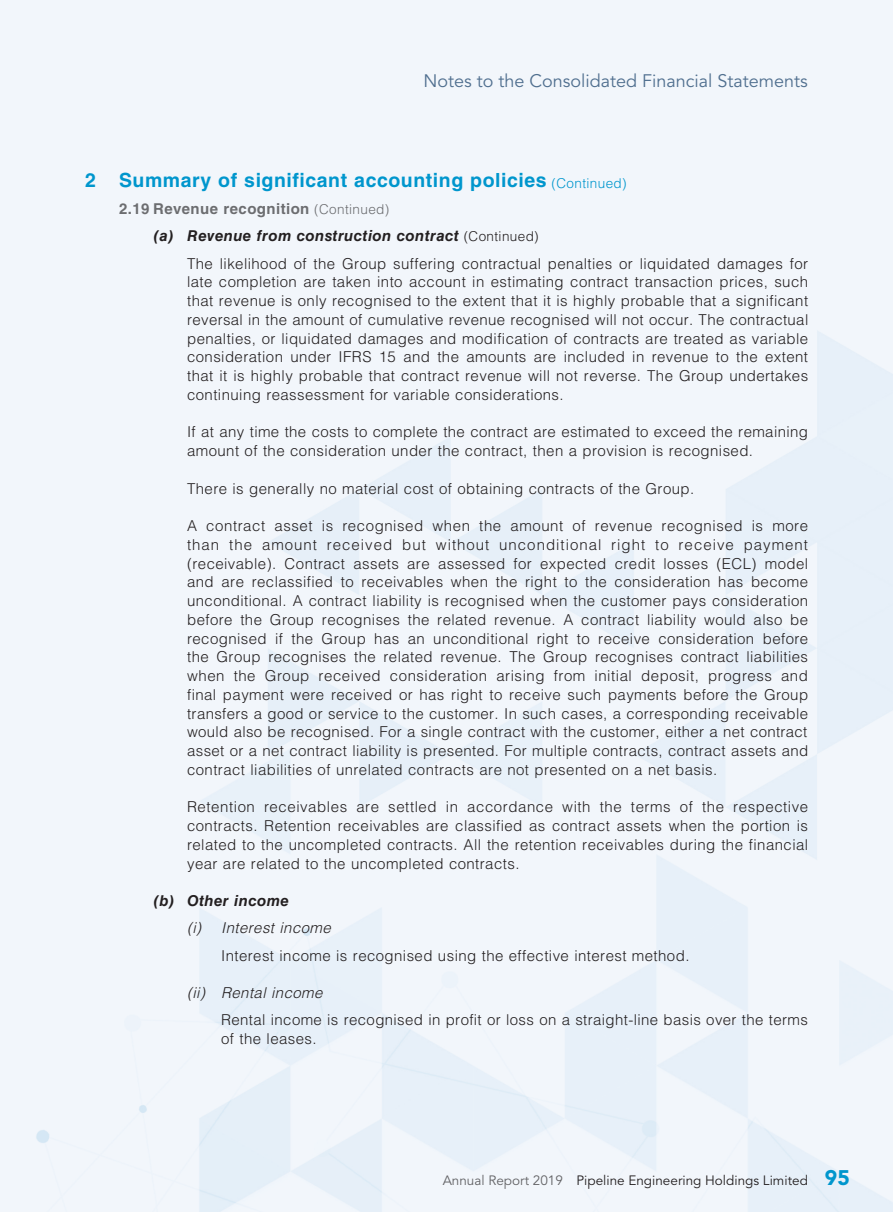
<style>
.page{position:relative;width:893px;height:1212px;background:#fff}
.page>*{position:absolute;margin:0;border:0;box-sizing:border-box;transform-origin:0 0}
._01_H1{font:700 19.5px "Helvetica LT Std";letter-spacing:.03em;color:#0096cd}
.t1{font:18px "Avenir LT Std";color:#506f8f}
._00_txt{font:300 15px/18.8px "Helvetica LT Std";letter-spacing:.03em;color:#231f20;text-align:justify}
._03_H3{font:italic 700 15px "Helvetica LT Std";letter-spacing:.03em;color:#231f20}
._02_H2{font:700 15px "Helvetica LT Std";letter-spacing:.03em;color:#6c6d70}
._04_H4{font:italic 300 15px "Helvetica LT Std";letter-spacing:.03em;color:#231f20}
.t2{font:13.5px "Avenir LT Std";color:#231f20}
.s1{font-weight:300;font-size:13.5px}
.s2{font-weight:300;font-style:normal;font-size:13.5px}
.s3{color:#636366}
.s4{font-weight:900;font-size:21px;color:#0096cd}
</style>
<div class="page">
<p class="t1" style="left:424px;top:71px;width:386px">Notes to the Consolidated Financial Statements</p>
<p class="_01_H1" style="left:85px;top:168px;width:543px">2 Summary of significant accounting policies <span class="s1">(Continued)</span></p>
<p class="_02_H2" style="left:119px;top:200px;width:272px">2.19 Revenue recognition <span class="s1">(Continued)</span></p>
<p class="_03_H3" style="left:153px;top:227px;width:387px">(a) Revenue from construction contract <span class="s2">(Continued)</span></p>
<p class="_00_txt" style="left:187px;top:254px;width:623px">The likelihood of the Group suffering contractual penalties or liquidated damages for late completion are taken into account in estimating contract transaction prices, such that revenue is only recognised to the extent that it is highly probable that a significant reversal in the amount of cumulative revenue recognised will not occur. The contractual penalties, or liquidated damages and modification of contracts are treated as variable consideration under IFRS 15 and the amounts are included in revenue to the extent that it is highly probable that contract revenue will not reverse. The Group undertakes continuing reassessment for variable considerations.</p>
<p class="_00_txt" style="left:187px;top:422px;width:622px">If at any time the costs to complete the contract are estimated to exceed the remaining amount of the consideration under the contract, then a provision is recognised.</p>
<p class="_00_txt" style="left:187px;top:479px;width:509px">There is generally no material cost of obtaining contracts of the Group.</p>
<p class="_00_txt" style="left:187px;top:516px;width:623px">A contract asset is recognised when the amount of revenue recognised is more than the amount received but without unconditional right to receive payment (receivable). Contract assets are assessed for expected credit losses (ECL) model and are reclassified to receivables when the right to the consideration has become unconditional. A contract liability is recognised when the customer pays consideration before the Group recognises the related revenue. A contract liability would also be recognised if the Group has an unconditional right to receive consideration before the Group recognises the related revenue. The Group recognises contract liabilities when the Group received consideration arising from initial deposit, progress and final payment were received or has right to receive such payments before the Group transfers a good or service to the customer. In such cases, a corresponding receivable would also be recognised. For a single contract with the customer, either a net contract asset or a net contract liability is presented. For multiple contracts, contract assets and contract liabilities of unrelated contracts are not presented on a net basis.</p>
<p class="_00_txt" style="left:187px;top:797px;width:623px">Retention receivables are settled in accordance with the terms of the respective contracts. Retention receivables are classified as contract assets when the portion is related to the uncompleted contracts. All the retention receivables during the financial year are related to the uncompleted contracts.</p>
<p class="_03_H3" style="left:153px;top:892px;width:137px">(b) Other income</p>
<p class="_04_H4" style="left:187px;top:919px;width:145px">(i) Interest income</p>
<p class="_00_txt" style="left:221px;top:946px;width:470px">Interest income is recognised using the effective interest method.</p>
<p class="_04_H4" style="left:187px;top:983px;width:137px">(ii) Rental income</p>
<p class="_00_txt" style="left:221px;top:1010px;width:588px">Rental income is recognised in profit or loss on a straight-line basis over the terms of the leases.</p>
<p class="t2" style="left:443px;top:1172px;width:409px"><span class="s3">Annual Report 2019</span> Pipeline Engineering Holdings Limited <span class="s4">95</span></p>
</div>
